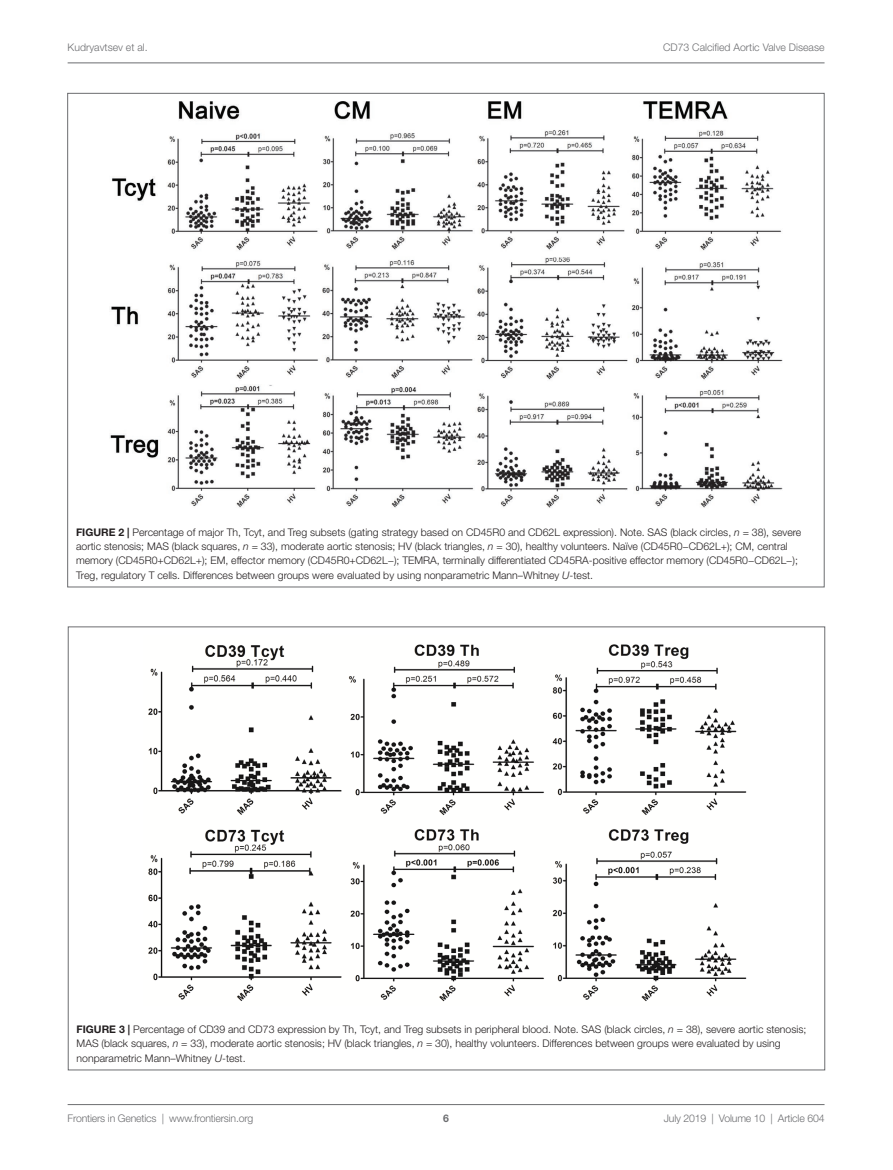
<style>
.page{position:relative;width:893px;height:1170px;background:#fff}
.page>*{position:absolute;margin:0;border:0;box-sizing:border-box;transform-origin:0 0}
.FC{font:300 10.5px/14.2px "Helvetica Neue LT Std";color:#231f20}
.t1{font:300 10.5px "Helvetica Neue LT Std";letter-spacing:-.015em;color:#6c6d70}
.t2{font:700 10.5px "Helvetica Neue LT Std";color:#6c6d70}
.s1{font-weight:700}
.s2{font-style:italic}
</style>
<div class="page">
<hr style="left:68px;top:63px;width:756px;height:1px;background:#6c6d70">
<hr style="left:68px;top:1104px;width:756px;height:1px;background:#6c6d70">
<img style="left:148px;top:644px;width:599px;height:358px">
<img style="left:110px;top:102px;width:673px;height:406px">
<p class="t1" style="left:68px;top:41px;width:82px">Kudryavtsev et al.</p>
<p class="t1" style="left:663px;top:41px;width:163px">CD73 Calcified Aortic Valve Disease</p>
<p class="FC" style="left:76px;top:524px;width:727px"><span class="s1">FIGURE 2 |</span> Percentage of major Th, Tcyt, and Treg subsets (gating strategy based on CD45R0 and CD62L expression). Note. SAS (black circles, <span class="s2">n</span> = 38), severe aortic stenosis; MAS (black squares, <span class="s2">n</span> = 33), moderate aortic stenosis; HV (black triangles, <span class="s2">n</span> = 30), healthy volunteers. Naïve (CD45R0−CD62L+); CM, central memory (CD45R0+CD62L+); EM, effector memory (CD45R0+CD62L−); TEMRA, terminally differentiated CD45RA-positive effector memory (CD45R0−CD62L−); Treg, regulatory T cells. Differences between groups were evaluated by using nonparametric Mann–Whitney <span class="s2">U</span>-test.</p>
<p class="FC" style="left:77px;top:1021px;width:731px"><span class="s1">FIGURE 3 |</span> Percentage of CD39 and CD73 expression by Th, Tcyt, and Treg subsets in peripheral blood. Note. SAS (black circles, <span class="s2">n</span> = 38), severe aortic stenosis;<br>MAS (black squares, <span class="s2">n</span> = 33), moderate aortic stenosis; HV (black triangles, <span class="s2">n</span> = 30), healthy volunteers. Differences between groups were evaluated by using nonparametric Mann–Whitney <span class="s2">U</span>-test.</p>
<p class="t1" style="left:68px;top:1111px;width:187px">Frontiers in Genetics | www.frontiersin.org</p>
<p class="t2" style="left:443px;top:1111px;width:7px">6</p>
<p class="t1" style="left:664px;top:1111px;width:162px">July 2019 | Volume 10 | Article 604</p>
</div>
